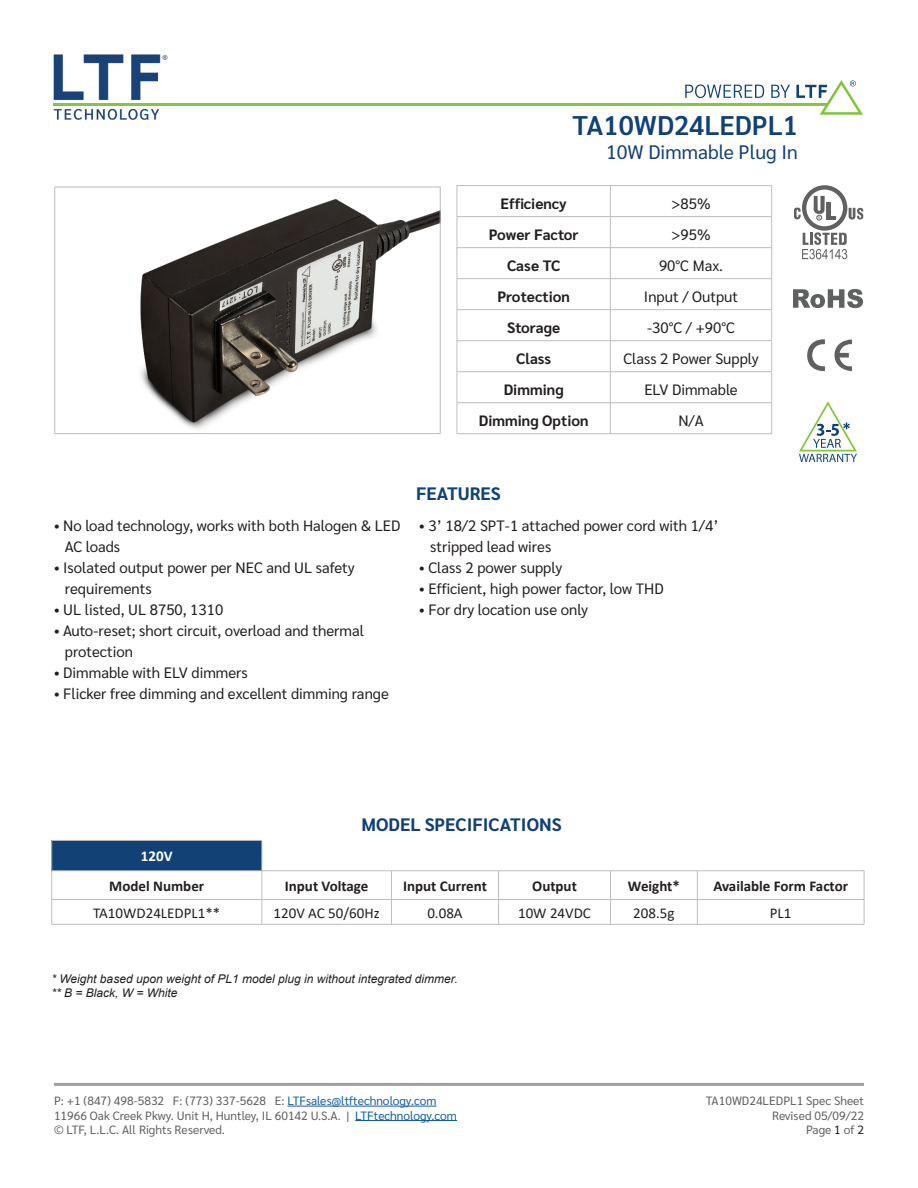
<style>
.page{position:relative;width:918px;height:1188px;background:#fff}
.page>*{position:absolute;margin:0;border:0;box-sizing:border-box;transform-origin:0 0}
.t1{font:600 27px "Sarabun";color:#114175}
.t2{font:19.5px "Sarabun";color:#114175}
.t3{font:700 18px "Sarabun";color:#114175}
.t4{font:15px/21px "Sarabun";color:#231f20}
.t5{font:700 15px "Sarabun";color:#231f20}
.Table_Heading{font:700 15px "Calibri";color:#231f20}
.Page_Sub_Heading{font:15px "Calibri";color:#231f20}
.Table_Heading-2{font:700 15px "Calibri";color:#fff}
.t6{font:12px/14.4px "Sarabun";color:#606160}
.t7{font:italic 12px "Arial";color:#231f20}
.t8{font:4.05px "Myriad Pro";color:#606160}
.s1{color:#175d9e}
.s2{color:#231f20}
</style>
<div class="page">
<img style="left:53px;top:54px;width:117px;height:66px">
<hr style="left:53px;top:103px;width:774px;height:2px;background:#89c341">
<svg style="left:685px;top:84px;width:79px;height:14px"></svg>
<svg style="left:771px;top:85px;width:19px;height:13px"></svg>
<svg style="left:796px;top:80px;width:67px;height:35px"></svg>
<hr style="left:457px;top:185px;width:153px;height:1px;background:#bcbdc0">
<hr style="left:457px;top:186px;width:1px;height:30px;background:#bcbdc0">
<hr style="left:610px;top:185px;width:162px;height:1px;background:#bcbdc0">
<hr style="left:610px;top:186px;width:1px;height:30px;background:#bcbdc0">
<hr style="left:771px;top:186px;width:1px;height:30px;background:#bcbdc0">
<hr style="left:457px;top:216px;width:153px;height:1px;background:#bcbdc0">
<hr style="left:457px;top:217px;width:1px;height:30px;background:#bcbdc0">
<hr style="left:610px;top:216px;width:162px;height:1px;background:#bcbdc0">
<hr style="left:610px;top:217px;width:1px;height:30px;background:#bcbdc0">
<hr style="left:771px;top:217px;width:1px;height:30px;background:#bcbdc0">
<hr style="left:457px;top:247px;width:153px;height:1px;background:#bcbdc0">
<hr style="left:457px;top:248px;width:1px;height:30px;background:#bcbdc0">
<hr style="left:610px;top:247px;width:162px;height:1px;background:#bcbdc0">
<hr style="left:610px;top:248px;width:1px;height:30px;background:#bcbdc0">
<hr style="left:771px;top:248px;width:1px;height:30px;background:#bcbdc0">
<hr style="left:457px;top:278px;width:153px;height:1px;background:#bcbdc0">
<hr style="left:457px;top:279px;width:1px;height:30px;background:#bcbdc0">
<hr style="left:610px;top:278px;width:162px;height:1px;background:#bcbdc0">
<hr style="left:610px;top:279px;width:1px;height:30px;background:#bcbdc0">
<hr style="left:771px;top:279px;width:1px;height:30px;background:#bcbdc0">
<hr style="left:457px;top:309px;width:153px;height:1px;background:#bcbdc0">
<hr style="left:457px;top:310px;width:1px;height:30px;background:#bcbdc0">
<hr style="left:610px;top:309px;width:162px;height:1px;background:#bcbdc0">
<hr style="left:610px;top:310px;width:1px;height:30px;background:#bcbdc0">
<hr style="left:771px;top:310px;width:1px;height:30px;background:#bcbdc0">
<hr style="left:457px;top:340px;width:153px;height:1px;background:#bcbdc0">
<hr style="left:457px;top:341px;width:1px;height:31px;background:#bcbdc0">
<hr style="left:610px;top:340px;width:162px;height:1px;background:#bcbdc0">
<hr style="left:610px;top:341px;width:1px;height:31px;background:#bcbdc0">
<hr style="left:771px;top:341px;width:1px;height:31px;background:#bcbdc0">
<hr style="left:457px;top:371px;width:153px;height:1px;background:#bcbdc0">
<hr style="left:457px;top:372px;width:1px;height:31px;background:#bcbdc0">
<hr style="left:610px;top:371px;width:162px;height:1px;background:#bcbdc0">
<hr style="left:610px;top:372px;width:1px;height:31px;background:#bcbdc0">
<hr style="left:771px;top:372px;width:1px;height:31px;background:#bcbdc0">
<hr style="left:457px;top:402px;width:153px;height:1px;background:#bcbdc0">
<hr style="left:457px;top:403px;width:1px;height:31px;background:#bcbdc0">
<hr style="left:610px;top:402px;width:162px;height:1px;background:#bcbdc0">
<hr style="left:610px;top:403px;width:1px;height:31px;background:#bcbdc0">
<hr style="left:771px;top:403px;width:1px;height:31px;background:#bcbdc0">
<hr style="left:457px;top:433px;width:153px;height:1px;background:#bcbdc0">
<hr style="left:610px;top:433px;width:162px;height:1px;background:#bcbdc0">
<img style="left:140px;top:199px;width:298px;height:230px">
<div style="left:55px;top:187px;width:385px;height:247px;border:1px solid #bcbdc0"></div>
<svg style="left:807px;top:339px;width:18px;height:33px"></svg>
<svg style="left:834px;top:339px;width:18px;height:32px"></svg>
<div style="left:802px;top:185px;width:45px;height:46px;border:4px solid #606160;border-radius:50%"></div>
<div style="left:826px;top:202px;width:5px;height:18px;background:#606160"></div>
<hr style="left:826px;top:216px;width:10px;height:4px;background:#606160">
<svg style="left:814px;top:196px;width:11px;height:24px"></svg>
<svg style="left:794px;top:207px;width:7px;height:13px"></svg>
<svg style="left:849px;top:208px;width:15px;height:12px"></svg>
<svg style="left:802px;top:232px;width:45px;height:27px"></svg>
<svg style="left:793px;top:289px;width:70px;height:19px"></svg>
<svg style="left:799px;top:401px;width:58px;height:61px"></svg>
<hr style="left:54px;top:1083px;width:810px;height:3px;background:#a19e9e">
<hr style="left:287px;top:1106px;width:149px;height:1px;background:#175d9e">
<hr style="left:355px;top:1120px;width:102px;height:1px;background:#175d9e">
<div style="left:52px;top:840px;width:210px;height:31px;background:#114175"></div>
<hr style="left:262px;top:870px;width:129px;height:1px;background:#bcbdc0">
<hr style="left:391px;top:870px;width:108px;height:1px;background:#bcbdc0">
<hr style="left:499px;top:870px;width:111px;height:1px;background:#bcbdc0">
<hr style="left:610px;top:870px;width:87px;height:1px;background:#bcbdc0">
<hr style="left:697px;top:870px;width:167px;height:1px;background:#bcbdc0">
<hr style="left:52px;top:899px;width:210px;height:1px;background:#bcbdc0">
<svg style="left:51px;top:871px;width:1px;height:53px"></svg>
<hr style="left:262px;top:899px;width:129px;height:1px;background:#bcbdc0">
<svg style="left:262px;top:871px;width:1px;height:53px"></svg>
<hr style="left:391px;top:899px;width:108px;height:1px;background:#bcbdc0">
<svg style="left:391px;top:871px;width:1px;height:53px"></svg>
<hr style="left:499px;top:899px;width:111px;height:1px;background:#bcbdc0">
<svg style="left:498px;top:871px;width:1px;height:53px"></svg>
<hr style="left:610px;top:899px;width:87px;height:1px;background:#bcbdc0">
<svg style="left:610px;top:871px;width:1px;height:53px"></svg>
<hr style="left:697px;top:899px;width:167px;height:1px;background:#bcbdc0">
<svg style="left:697px;top:871px;width:1px;height:53px"></svg>
<svg style="left:864px;top:871px;width:1px;height:53px"></svg>
<hr style="left:52px;top:924px;width:210px;height:1px;background:#bcbdc0">
<hr style="left:262px;top:924px;width:129px;height:1px;background:#bcbdc0">
<hr style="left:391px;top:924px;width:108px;height:1px;background:#bcbdc0">
<hr style="left:499px;top:924px;width:111px;height:1px;background:#bcbdc0">
<hr style="left:610px;top:924px;width:87px;height:1px;background:#bcbdc0">
<hr style="left:697px;top:924px;width:167px;height:1px;background:#bcbdc0">
<hr style="left:52px;top:840px;width:210px;height:1px;background:#bcbdc0">
<hr style="left:51px;top:841px;width:1px;height:30px;background:#bcbdc0">
<hr style="left:262px;top:841px;width:1px;height:30px;background:#bcbdc0">
<hr style="left:52px;top:870px;width:210px;height:1px;background:#bcbdc0">
<h1 class="t1" style="left:573px;top:110px;width:227px">TA10WD24LEDPL1</h1>
<h2 class="t2" style="left:606px;top:141px;width:193px">10W Dimmable Plug In</h2>
<p class="t5" style="left:500px;top:195px;width:68px">Efficiency</p>
<p class="t4" style="left:671px;top:193px;width:41px">&gt;85%</p>
<p class="t5" style="left:489px;top:226px;width:91px">Power Factor</p>
<p class="t4" style="left:671px;top:224px;width:41px">&gt;95%</p>
<p class="t5" style="left:507px;top:257px;width:55px">Case TC</p>
<p class="t4" style="left:659px;top:255px;width:66px">90°C Max.</p>
<p class="t5" style="left:497px;top:288px;width:74px">Protection</p>
<p class="t4" style="left:644px;top:286px;width:96px">Input / Output</p>
<p class="t5" style="left:507px;top:319px;width:55px">Storage</p>
<p class="t4" style="left:647px;top:318px;width:89px">-30°C / +90°C</p>
<p class="t5" style="left:516px;top:350px;width:36px">Class</p>
<p class="t4" style="left:623px;top:349px;width:137px">Class 2 Power Supply</p>
<p class="t5" style="left:504px;top:381px;width:61px">Dimming</p>
<p class="t4" style="left:644px;top:380px;width:95px">ELV Dimmable</p>
<p class="t5" style="left:479px;top:412px;width:111px">Dimming Option</p>
<p class="t4" style="left:678px;top:411px;width:27px">N/A</p>
<p class="t8" style="left:818px;top:215px;width:4px">R</p>
<p class="t4" style="left:65px;top:516px;width:337px;text-indent:-11px">• No load technology, works with both Halogen &amp; LED<br>AC loads</p>
<p class="t4" style="left:65px;top:558px;width:291px;text-indent:-11px">• Isolated output power per NEC and UL safety requirements</p>
<p class="t4" style="left:54px;top:600px;width:171px">• UL listed, UL 8750, 1310</p>
<p class="t4" style="left:65px;top:621px;width:301px;text-indent:-11px">• Auto-reset; short circuit, overload and thermal protection</p>
<p class="t4" style="left:54px;top:663px;width:195px">• Dimmable with ELV dimmers</p>
<p class="t4" style="left:54px;top:684px;width:336px">• Flicker free dimming and excellent dimming range</p>
<p class="t3" style="left:416px;top:484px;width:86px">FEATURES</p>
<p class="t4" style="left:430px;top:516px;width:290px;text-indent:-11px">• 3’ 18/2 SPT-1 attached power cord with 1/4’ stripped lead wires</p>
<p class="t4" style="left:419px;top:558px;width:144px">• Class 2 power supply</p>
<p class="t4" style="left:419px;top:579px;width:246px">• Efficient, high power factor, low THD</p>
<p class="t4" style="left:419px;top:600px;width:170px">• For dry location use only</p>
<p class="t3" style="left:361px;top:814px;width:202px">MODEL SPECIFICATIONS</p>
<p class="Table_Heading-2" style="left:141px;top:846px;width:33px">120V</p>
<p class="Table_Heading" style="left:109px;top:875px;width:96px">Model Number</p>
<p class="Table_Heading" style="left:285px;top:875px;width:85px">Input Voltage</p>
<p class="Table_Heading" style="left:403px;top:875px;width:85px">Input Current</p>
<p class="Table_Heading" style="left:532px;top:875px;width:46px">Output</p>
<p class="Table_Heading" style="left:628px;top:875px;width:53px">Weight*</p>
<p class="Table_Heading" style="left:713px;top:875px;width:136px">Available Form Factor</p>
<p class="Page_Sub_Heading" style="left:93px;top:902px;width:129px">TA10WD24LEDPL1**</p>
<p class="Page_Sub_Heading" style="left:274px;top:902px;width:108px">120V AC 50/60Hz</p>
<p class="Page_Sub_Heading" style="left:427px;top:902px;width:37px">0.08A</p>
<p class="Page_Sub_Heading" style="left:518px;top:902px;width:74px">10W 24VDC</p>
<p class="Page_Sub_Heading" style="left:633px;top:902px;width:43px">208.5g</p>
<p class="Page_Sub_Heading" style="left:770px;top:902px;width:23px">PL1</p>
<p class="t7" style="left:52px;top:971px;width:408px">* Weight based upon weight of PL1 model plug in without integrated dimmer.</p>
<p class="t7" style="left:52px;top:985px;width:128px">** B = Black, W = White</p>
<p class="t6" style="left:54px;top:1094px;width:405px">P: +1 (847) 498-5832 F: (773) 337-5628 E: <span class="s1">LTFsales@ltftechnology.com<br></span>11966 Oak Creek Pkwy. Unit H, Huntley, IL 60142 U.S.A. | <span class="s1">LTFtechnology.com </span>© LTF, L.L.C. All Rights Reserved.</p>
<p class="t6" style="left:706px;top:1094px;width:160px;text-align:right">TA10WD24LEDPL1 Spec Sheet<br>Revised 05/09/22<br>Page <span class="s2">1</span> of <span class="s2">2</span></p>
</div>
